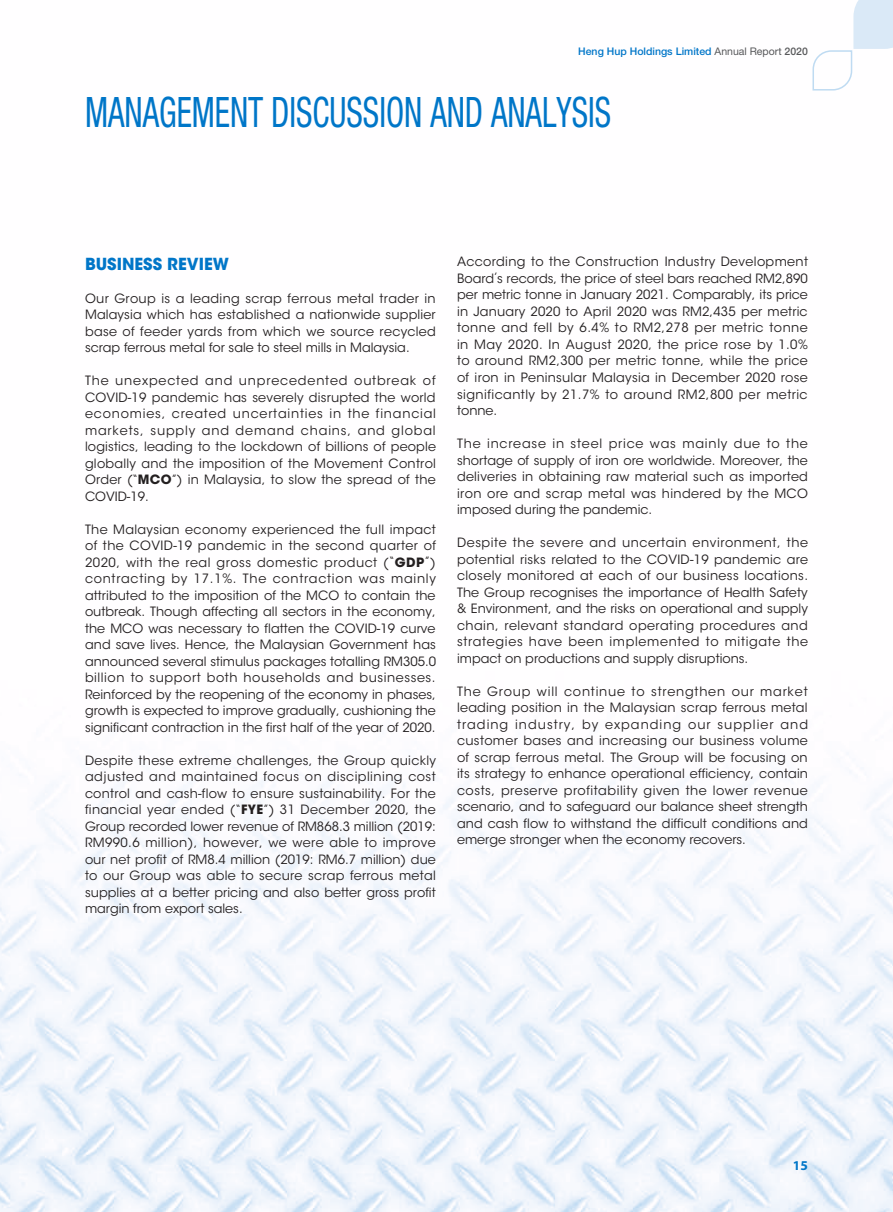
<style>
.page{position:relative;width:893px;height:1212px;background:#fff}
.page>*{position:absolute;margin:0;border:0;box-sizing:border-box;transform-origin:0 0}
.t1{font:condensed 42px "Helvetica Neue LT Std";color:#0076c8;scale:.78 1}
.t2{font:700 16.5px "ITC Avant Garde Std";color:#0076c8}
.t3{font:700 13.5px "Myriad Pro";color:#0076c8}
.t4{font:12.75px/16.5px "ITC Avant Garde Std";color:#231f20;text-align:justify}
.t5{font:500 10.5px "Helvetica Neue LT Std";color:#0076c8}
.s1{font-weight:400;color:#57585a}
.s2{color:#57585a}
.s3{font-weight:700}
</style>
<div class="page">
<img style="left:0;top:767px;width:893px;height:445px">
<svg style="left:812px;top:0;width:81px;height:91px"></svg>
<p class="t5" style="left:578px;top:45px;width:231px">Heng Hup Holdings Limited <span class="s1">Annual Report</span> <span class="s2">2020</span></p>
<h1 class="t1" style="left:85px;top:88px;width:676px">MANAGEMENT DISCUSSION AND ANALYSIS</h1>
<p class="t2" style="left:85px;top:253px;width:145px">BUSINESS REVIEW</p>
<p class="t4" style="left:85px;top:290px;width:352px">Our Group is a leading scrap ferrous metal trader in Malaysia which has established a nationwide supplier base of feeder yards from which we source recycled scrap ferrous metal for sale to steel mills in Malaysia.</p>
<p class="t4" style="left:85px;top:373px;width:353px">The unexpected and unprecedented outbreak of COVID-19 pandemic has severely disrupted the world economies, created uncertainties in the financial markets, supply and demand chains, and global logistics, leading to the lockdown of billions of people globally and the imposition of the Movement Control Order (“<span class="s3">MCO</span>”) in Malaysia, to slow the spread of the COVID-19.</p>
<p class="t4" style="left:85px;top:521px;width:352px">The Malaysian economy experienced the full impact of the COVID-19 pandemic in the second quarter of 2020, with the real gross domestic product (“<span class="s3">GDP</span>”) contracting by 17.1%. The contraction was mainly attributed to the imposition of the MCO to contain the outbreak. Though affecting all sectors in the economy, the MCO was necessary to flatten the COVID-19 curve and save lives. Hence, the Malaysian Government has announced several stimulus packages totalling RM305.0 billion to support both households and businesses.<br>Reinforced by the reopening of the economy in phases, growth is expected to improve gradually, cushioning the significant contraction in the first half of the year of 2020.</p>
<p class="t4" style="left:85px;top:752px;width:353px">Despite these extreme challenges, the Group quickly adjusted and maintained focus on disciplining cost control and cash-flow to ensure sustainability. For the financial year ended (“<span class="s3">FYE</span>”) 31 December 2020, the Group recorded lower revenue of RM868.3 million (2019:<br>RM990.6 million), however, we were able to improve our net profit of RM8.4 million (2019: RM6.7 million) due to our Group was able to secure scrap ferrous metal supplies at a better pricing and also better gross profit margin from export sales.</p>
<p class="t4" style="left:457px;top:254px;width:352px">According to the Construction Industry Development Board’s records, the price of steel bars reached RM2,890 per metric tonne in January 2021. Comparably, its price in January 2020 to April 2020 was RM2,435 per metric tonne and fell by 6.4% to RM2,278 per metric tonne in May 2020. In August 2020, the price rose by 1.0% to around RM2,300 per metric tonne, while the price of iron in Peninsular Malaysia in December 2020 rose significantly by 21.7% to around RM2,800 per metric tonne.</p>
<p class="t4" style="left:457px;top:435px;width:352px">The increase in steel price was mainly due to the shortage of supply of iron ore worldwide. Moreover, the deliveries in obtaining raw material such as imported iron ore and scrap metal was hindered by the MCO imposed during the pandemic.</p>
<p class="t4" style="left:457px;top:534px;width:353px">Despite the severe and uncertain environment, the potential risks related to the COVID-19 pandemic are closely monitored at each of our business locations.<br>The Group recognises the importance of Health Safety &amp; Environment, and the risks on operational and supply chain, relevant standard operating procedures and strategies have been implemented to mitigate the impact on productions and supply disruptions.</p>
<p class="t4" style="left:457px;top:683px;width:352px">The Group will continue to strengthen our market leading position in the Malaysian scrap ferrous metal trading industry, by expanding our supplier and customer bases and increasing our business volume of scrap ferrous metal. The Group will be focusing on its strategy to enhance operational efficiency, contain costs, preserve profitability given the lower revenue scenario, and to safeguard our balance sheet strength and cash flow to withstand the difficult conditions and emerge stronger when the economy recovers.</p>
<p class="t3" style="left:793px;top:1157px;width:16px">15</p>
</div>
